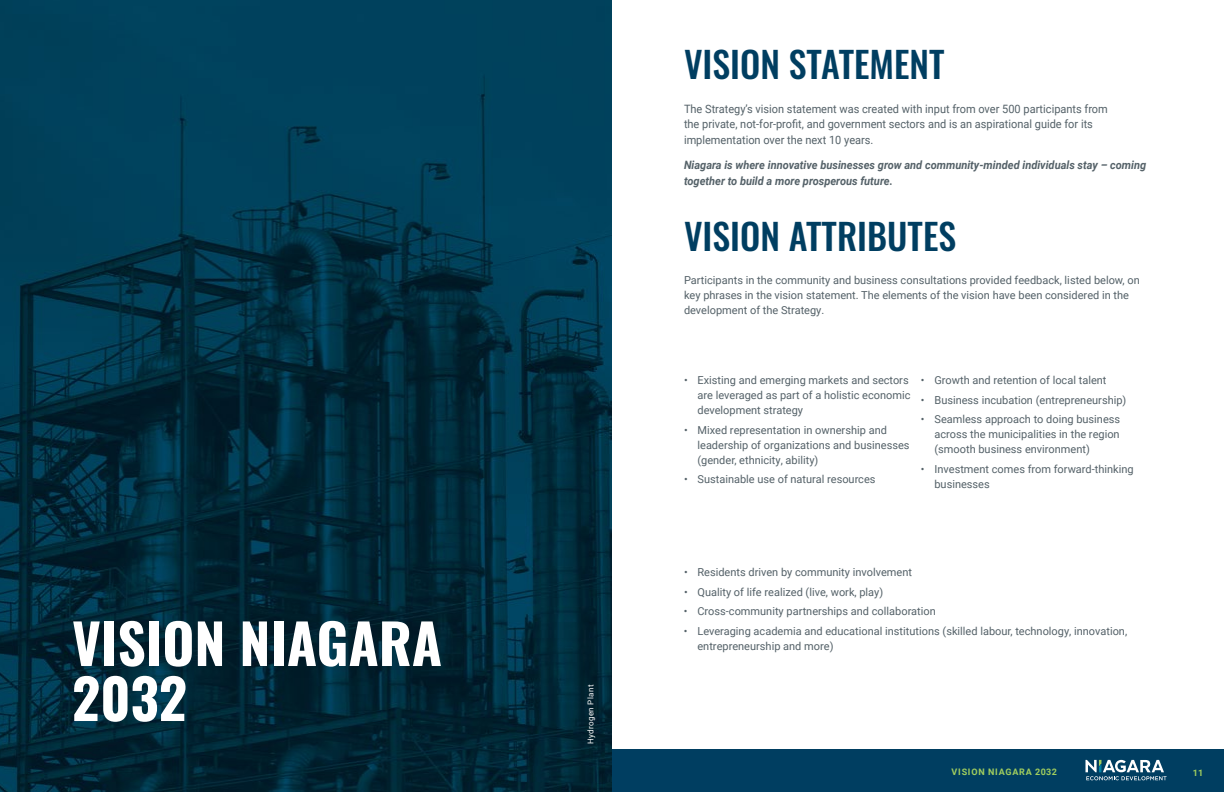
<style>
.page{position:relative;width:1224px;height:792px;background:#fff}
.page>*{position:absolute;margin:0;border:0;box-sizing:border-box;transform-origin:0 0}
.t1{font:700 55px/55px "Oswald";color:#fff}
.t2{font:500 36px "Oswald";color:#003e61}
.t3{font:11.5px "Roboto";color:#546168;scale:.96 1}
.t4{font:italic 700 11.5px/15.7px "Roboto";color:#546168;scale:.96 1}
.t5{font:11px/15px "Roboto";color:#546168}
.t6{font:700 9px "Roboto";letter-spacing:.085em;color:#a1ce5e}
.t7{font:8px "Roboto";letter-spacing:.05em;color:#fff}
</style>
<div class="page">
<div style="left:0;top:749px;width:1224px;height:43px;background:#003e61"></div>
<svg style="left:1086px;top:760px;width:81px;height:20px"></svg>
<img style="left:0;top:0;width:612px;height:792px">
<h1 class="t1" style="left:72px;top:620px;width:372px">VISION NIAGARA<br>2032</h1>
<p class="t7" style="left:585px;top:744px;width:61px;rotate:-90deg">Hydrogen Plant</p>
<h3 class="t2" style="left:684px;top:45px;width:262px">VISION STATEMENT</h3>
<p class="t3" style="left:684px;top:100px;width:443px">The Strategy’s vision statement was created with input from over 500 participants from</p>
<p class="t3" style="left:684px;top:116px;width:428px">the private, not-for-profit, and government sectors and is an aspirational guide for its</p>
<p class="t3" style="left:684px;top:132px;width:199px">implementation over the next 10 years.</p>
<p class="t4" style="left:684px;top:157px;width:483px">Niagara is where innovative businesses grow and community-minded individuals stay – coming together to build a more prosperous future.</p>
<h3 class="t2" style="left:684px;top:217px;width:274px">VISION ATTRIBUTES</h3>
<p class="t5" style="left:684px;top:272px;width:457px">Participants in the community and business consultations provided feedback, listed below, on key phrases in the vision statement. The elements of the vision have been considered in the</p>
<p class="t5" style="left:684px;top:302px;width:142px">development of the Strategy.</p>
<p class="t5" style="left:697px;top:372px;width:214px;text-indent:-13px">• Existing and emerging markets and sectors are leveraged as part of a holistic economic development strategy</p>
<p class="t5" style="left:697px;top:422px;width:214px;text-indent:-13px">• Mixed representation in ownership and leadership of organizations and businesses (gender, ethnicity, ability)</p>
<p class="t5" style="left:684px;top:471px;width:193px">• Sustainable use of natural resources</p>
<p class="t5" style="left:921px;top:372px;width:187px">• Growth and retention of local talent</p>
<p class="t5" style="left:921px;top:392px;width:207px">• Business incubation (entrepreneurship)</p>
<p class="t5" style="left:934px;top:411px;width:187px;text-align:justify;text-indent:-13px">• Seamless approach to doing business across the municipalities in the region (smooth business environment)</p>
<p class="t5" style="left:934px;top:461px;width:201px;text-indent:-13px">• Investment comes from forward-thinking businesses</p>
<p class="t5" style="left:684px;top:565px;width:230px">• Residents driven by community involvement</p>
<p class="t5" style="left:684px;top:584px;width:201px">• Quality of life realized (live, work, play)</p>
<p class="t5" style="left:684px;top:604px;width:253px">• Cross-community partnerships and collaboration</p>
<p class="t5" style="left:697px;top:623px;width:431px;text-indent:-13px">• Leveraging academia and educational institutions (skilled labour, technology, innovation, entrepreneurship and more)</p>
<p class="t6" style="left:952px;top:766px;width:107px">VISION NIAGARA 2032</p>
<p class="t6" style="left:1193px;top:766px;width:12px">11</p>
</div>
